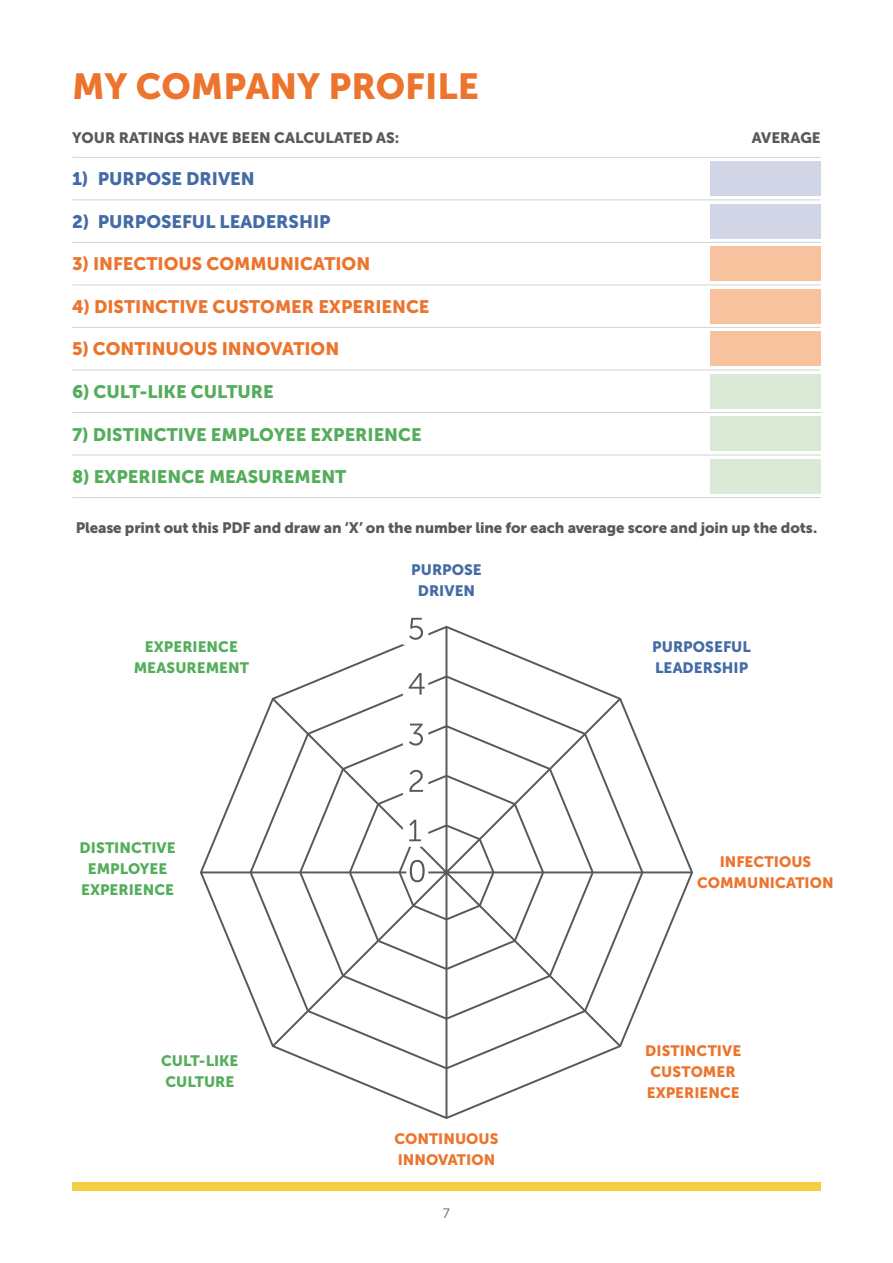
<style>
.page{position:relative;width:893px;height:1263px;background:#fff}
.page>*{position:absolute;margin:0;border:0;box-sizing:border-box;transform-origin:0 0}
.t1{font:36px "Museo Sans 900";color:#ec742d}
.t2{font:18px "Museo Sans 900";color:#ec742d}
.t3{font:18px "Museo Sans 900";color:#54ad5b}
.t4{font:18px "Museo Sans 900";color:#446ba5}
.t5{font:15px "Museo Sans 900";letter-spacing:-.005em;color:#58595b}
.t6{font:15px/21px "Museo Sans 900";color:#ec742d}
.t7{font:15px/21px "Museo Sans 900";color:#54ad5b;text-align:center}
.t8{font:15px/21px "Museo Sans 900";letter-spacing:.005em;color:#446ba5;text-align:center}
.t9{font:13.5px "Museo Sans 300";color:#58595b}
</style>
<div class="page">
<div style="left:710px;top:162px;width:111px;height:34px;background:#d1d5e6"></div>
<div style="left:710px;top:204px;width:111px;height:34px;background:#d1d5e6"></div>
<div style="left:710px;top:247px;width:111px;height:34px;background:#f7c29d"></div>
<div style="left:710px;top:289px;width:111px;height:34px;background:#f7c29d"></div>
<div style="left:710px;top:332px;width:111px;height:34px;background:#f7c29d"></div>
<div style="left:710px;top:374px;width:111px;height:34px;background:#dbe9d7"></div>
<div style="left:710px;top:417px;width:111px;height:34px;background:#dbe9d7"></div>
<div style="left:710px;top:459px;width:111px;height:34px;background:#dbe9d7"></div>
<div style="left:72px;top:1182px;width:749px;height:9px;background:#f4cd41"></div>
<hr style="left:72px;top:199px;width:749px;height:1px;background:#d1d3d4">
<hr style="left:72px;top:157px;width:749px;height:1px;background:#d1d3d4">
<hr style="left:72px;top:242px;width:749px;height:1px;background:#d1d3d4">
<hr style="left:72px;top:285px;width:749px;height:1px;background:#d1d3d4">
<hr style="left:72px;top:327px;width:749px;height:1px;background:#d1d3d4">
<hr style="left:72px;top:370px;width:749px;height:1px;background:#d1d3d4">
<hr style="left:72px;top:412px;width:749px;height:1px;background:#d1d3d4">
<hr style="left:72px;top:455px;width:749px;height:1px;background:#d1d3d4">
<hr style="left:72px;top:497px;width:749px;height:1px;background:#d1d3d4">
<svg style="left:200px;top:626px;width:493px;height:493px"></svg>
<svg style="left:409px;top:673px;width:16px;height:22px"></svg>
<svg style="left:409px;top:618px;width:14px;height:22px"></svg>
<svg style="left:409px;top:724px;width:14px;height:22px"></svg>
<svg style="left:409px;top:770px;width:14px;height:22px"></svg>
<svg style="left:409px;top:820px;width:12px;height:21px"></svg>
<svg style="left:410px;top:860px;width:15px;height:22px"></svg>
<h1 class="t1" style="left:72px;top:66px;width:408px">MY COMPANY PROFILE</h1>
<p class="t5" style="left:72px;top:129px;width:329px">YOUR RATINGS HAVE BEEN CALCULATED AS:</p>
<p class="t4" style="left:72px;top:169px;width:184px">1) PURPOSE DRIVEN</p>
<p class="t4" style="left:72px;top:211px;width:260px">2) PURPOSEFUL LEADERSHIP</p>
<p class="t2" style="left:72px;top:254px;width:299px">3) INFECTIOUS COMMUNICATION</p>
<p class="t2" style="left:72px;top:296px;width:359px">4) DISTINCTIVE CUSTOMER EXPERIENCE</p>
<p class="t2" style="left:72px;top:339px;width:268px">5) CONTINUOUS INNOVATION</p>
<p class="t3" style="left:72px;top:381px;width:203px">6) CULT-LIKE CULTURE</p>
<p class="t3" style="left:72px;top:424px;width:351px">7) DISTINCTIVE EMPLOYEE EXPERIENCE</p>
<p class="t3" style="left:72px;top:466px;width:276px">8) EXPERIENCE MEASUREMENT</p>
<p class="t5" style="left:752px;top:129px;width:71px">AVERAGE</p>
<p class="t5" style="left:76px;top:519px;width:743px">Please print out this PDF and draw an ‘X’ on the number line for each average score and join up the dots.</p>
<p class="t7" style="left:134px;top:636px;width:117px">EXPERIENCE<br>MEASUREMENT</p>
<p class="t7" style="left:80px;top:837px;width:97px">DISTINCTIVE<br>EMPLOYEE<br>EXPERIENCE</p>
<p class="t7" style="left:161px;top:1050px;width:79px;text-align:left">CULT-LIKE<br>CULTURE</p>
<p class="t8" style="left:411px;top:560px;width:72px">PURPOSE<br>DRIVEN</p>
<p class="t6" style="left:394px;top:1128px;width:106px">CONTINUOUS<br>INNOVATION</p>
<p class="t9" style="left:443px;top:1206px;width:9px">7</p>
<p class="t8" style="left:652px;top:636px;width:100px;text-align:left">PURPOSEFUL<br>LEADERSHIP</p>
<p class="t6" style="left:697px;top:851px;width:138px;text-align:center">INFECTIOUS<br>COMMUNICATION</p>
<p class="t6" style="left:645px;top:1040px;width:97px">DISTINCTIVE<br>CUSTOMER<br>EXPERIENCE</p>
</div>
